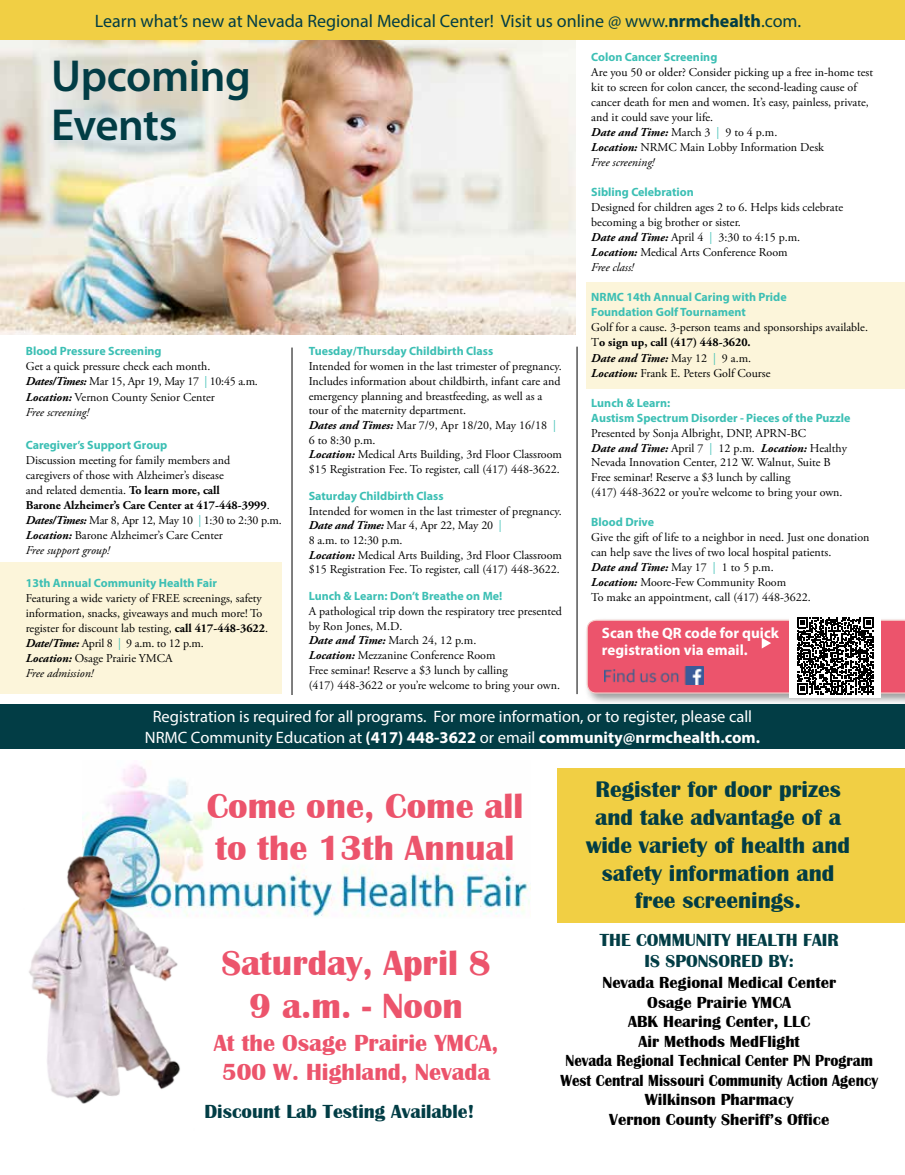
<style>
.page{position:relative;width:905px;height:1175px;background:#fff}
.page>*{position:absolute;margin:0;border:0;box-sizing:border-box;transform-origin:0 0}
.t1{font:600 45px/49.5px "Myriad Pro";letter-spacing:-.01em;color:#023d45}
.t2{font:700 36px/42px "Britannic";color:#ec546c}
.t3{font:700 24px/28.8px "Britannic";color:#ec546c;text-align:center}
.t4{font:700 23.25px/27.9px "Britannic";color:#023d45;text-align:center}
.t5{font:700 19.5px "Britannic";color:#023d45}
.t6{font:18px "Myriad Pro";color:#023d45}
.t7{font:700 18px/21px "Britannic";color:#023d45;text-align:center}
.t8{font:700 16.5px/19.5px "Britannic";color:#000;text-align:center}
.t9{font:16.5px/21px "Myriad Pro";color:#fff;text-align:center}
.t10{font:700 15px/16.5px "Myriad Pro";color:#fff}
.t11{font:12px/15px "Adobe Garamond Pro";color:#000}
.t12{font:700 12px/15px "Myriad Pro";color:#3cbfb4}
.s1{font-weight:700}
.s2{font-weight:700;font-style:italic}
.s3{color:#3cbfb4}
.s4{font-style:italic}
</style>
<div class="page">
<div style="left:557px;top:767px;width:347px;height:155px;background:#f1cf44"></div>
<img style="left:83px;top:764px;width:447px;height:153px">
<div style="left:0;top:562px;width:282px;height:132px;background:#fcf5da"></div>
<div style="left:586px;top:282px;width:318px;height:106px;background:#fcf5da"></div>
<div style="left:583px;top:616px;width:321px;height:89px;background:#000;opacity:.4"></div>
<div style="left:0;top:704px;width:904px;height:45px;background:#023d45"></div>
<img style="left:0;top:40px;width:575px;height:294px">
<hr style="left:576px;top:346px;width:1px;height:348px;background:#000">
<div style="left:0;top:0;width:904px;height:40px;background:#f1cf44"></div>
<hr style="left:291px;top:347px;width:1px;height:348px;background:#000">
<div style="left:789px;top:614px;width:91px;height:83px;background:#fff"></div>
<svg style="left:586px;top:617px;width:318px;height:77px"></svg>
<img style="left:29px;top:821px;width:175px;height:283px">
<h3 class="t6" style="left:95px;top:10px;width:708px">Learn what’s new at Nevada Regional Medical Center! Visit us online @ www.<span class="s1">nrmchealth</span>.com.</h3>
<h1 class="t1" style="left:51px;top:50px;width:201px">Upcoming<br>Events</h1>
<p class="t12" style="left:26px;top:343px;width:137px">Blood Pressure Screening</p>
<p class="t11" style="left:26px;top:359px;width:234px">Get a quick pressure check each month.<br><span class="s2">Dates/Times:</span> Mar 15, Apr 19, May 17 <span class="s3">|</span> 10:45 a.m.<br><span class="s2">Location:</span> Vernon County Senior Center<br><span class="s4">Free screening!</span></p>
<p class="t12" style="left:26px;top:436px;width:143px">Caregiver’s Support Group</p>
<p class="t11" style="left:26px;top:452px;width:257px">Discussion meeting for family members and<br>caregivers of those with Alzheimer’s disease<br>and related dementia. <span class="s1">To learn more, call<br>Barone Alzheimer’s Care Center at 417-448-3999</span>.<br><span class="s2">Dates/Times:</span> Mar 8, Apr 12, May 10 <span class="s3">|</span> 1:30 to 2:30 p.m.<br><span class="s2">Location:</span> Barone Alzheimer’s Care Center<br><span class="s4">Free support group!</span></p>
<p class="t12" style="left:26px;top:574px;width:193px">13th Annual Community Health Fair</p>
<p class="t11" style="left:26px;top:590px;width:244px">Featuring a wide variety of FREE screenings, safety information, snacks, giveaways and much more! To register for discount lab testing, <span class="s1">call 417-448-3622</span>.<br><span class="s2">Date/Time:</span> April 8 <span class="s3">|</span> 9 a.m. to 12 p.m.<br><span class="s2">Location:</span> Osage Prairie YMCA<br><span class="s4">Free admission!</span></p>
<p class="t12" style="left:309px;top:343px;width:186px">Tuesday/Thursday Childbirth Class</p>
<p class="t11" style="left:309px;top:359px;width:255px">Intended for women in the last trimester of pregnancy.<br>Includes information about childbirth, infant care and emergency planning and breastfeeding, as well as a tour of the maternity department.<br><span class="s2">Dates and Times:</span> Mar 7/9, Apr 18/20, May 16/18 <span class="s3">| </span>6 to 8:30 p.m.<br><span class="s2">Location:</span> Medical Arts Building, 3rd Floor Classroom $15 Registration Fee. To register, call (417) 448-3622.</p>
<p class="t12" style="left:309px;top:488px;width:136px">Saturday Childbirth Class</p>
<p class="t11" style="left:309px;top:504px;width:255px">Intended for women in the last trimester of pregnancy.<br><span class="s2">Date and Time:</span> Mar 4, Apr 22, May 20 <span class="s3">|<br></span>8 a.m. to 12:30 p.m.<br><span class="s2">Location:</span> Medical Arts Building, 3rd Floor Classroom $15 Registration Fee. To register, call (417) 448-3622.</p>
<p class="t12" style="left:309px;top:588px;width:195px">Lunch &amp; Learn: Don’t Breathe on Me!</p>
<p class="t11" style="left:309px;top:604px;width:255px">A pathological trip down the respiratory tree presented by Ron Jones, M.D.<br><span class="s2">Date and Time:</span> March 24, 12 p.m.<br><span class="s2">Location:</span> Mezzanine Conference Room<br>Free seminar! Reserve a $3 lunch by calling<br>(417) 448-3622 or you’re welcome to bring your own.</p>
<p class="t12" style="left:591px;top:49px;width:127px">Colon Cancer Screening</p>
<p class="t11" style="left:591px;top:65px;width:283px">Are you 50 or older? Consider picking up a free in-home test kit to screen for colon cancer, the second-leading cause of cancer death for men and women. It’s easy, painless, private, and it could save your life.<br><span class="s2">Date and Time:</span> March 3 <span class="s3">|</span> 9 to 4 p.m.<br><span class="s2">Location:</span> NRMC Main Lobby Information Desk<br><span class="s4">Free screening!</span></p>
<p class="t12" style="left:591px;top:184px;width:104px">Sibling Celebration</p>
<p class="t11" style="left:591px;top:200px;width:253px">Designed for children ages 2 to 6. Helps kids celebrate becoming a big brother or sister.<br><span class="s2">Date and Time:</span> April 4 <span class="s3">|</span> 3:30 to 4:15 p.m.<br><span class="s2">Location:</span> Medical Arts Conference Room<br><span class="s4">Free class!</span></p>
<p class="t12" style="left:591px;top:289px;width:197px">NRMC 14th Annual Caring with Pride<br>Foundation Golf Tournament</p>
<p class="t11" style="left:591px;top:320px;width:278px">Golf for a cause. 3-person teams and sponsorships available.<br>T<span class="s1">o sign up, call (417) 448-3620.<br></span><span class="s2">Date and Time:</span> May 12 <span class="s3">|</span> 9 a.m.<br><span class="s2">Location:</span> Frank E. Peters Golf Course</p>
<p class="t12" style="left:591px;top:394px;width:260px">Lunch &amp; Learn:<br>Austism Spectrum Disorder - Pieces of the Puzzle</p>
<p class="t11" style="left:591px;top:426px;width:257px">Presented by Sonja Albright, DNP, APRN-BC<br><span class="s2">Date and Time:</span> April 7 <span class="s3">|</span> 12 p.m. <span class="s2">Location:</span> Healthy Nevada Innovation Center, 212 W. Walnut, Suite B Free seminar! Reserve a $3 lunch by calling<br>(417) 448-3622 or you’re welcome to bring your own.</p>
<p class="t12" style="left:591px;top:514px;width:64px">Blood Drive</p>
<p class="t11" style="left:591px;top:530px;width:280px">Give the gift of life to a neighbor in need. Just one donation can help save the lives of two local hospital patients.<br><span class="s2">Date and Time:</span> May 17 <span class="s3">|</span> 1 to 5 p.m.<br><span class="s2">Location:</span> Moore-Few Community Room<br>To make an appointment, call (417) 448-3622.</p>
<p class="t10" style="left:602px;top:624px;width:178px">Scan the QR code for quick registration via email.</p>
<h3 class="t9" style="left:145px;top:706px;width:616px">Registration is required for all programs. For more information, or to register, please call<br>NRMC Community Education at <span class="s1">(417) 448-3622</span> or email <span class="s1">community@nrmchealth.com.</span></h3>
<h2 class="t2" style="left:207px;top:785px;width:318px">Come one, Come all to the 13th Annual</h2>
<h2 class="t2" style="left:221px;top:941px;width:271px;line-height:43.2px;text-align:center">Saturday, April 8<br>9 a.m. - Noon</h2>
<h3 class="t3" style="left:214px;top:1029px;width:286px">At the Osage Prairie YMCA,<br>500 W. Highland, Nevada</h3>
<h3 class="t5" style="left:204px;top:1100px;width:271px">Discount Lab Testing Available!</h3>
<h3 class="t4" style="left:586px;top:775px;width:265px">Register for door prizes and take advantage of a wide variety of health and safety information and free screenings.</h3>
<h3 class="t7" style="left:599px;top:929px;width:240px">THE COMMUNITY HEALTH FAIR<br>IS SPONSORED BY:</h3>
<p class="t8" style="left:560px;top:973px;width:319px">Nevada Regional Medical Center<br>Osage Prairie YMCA<br>ABK Hearing Center, LLC<br>Air Methods MedFlight<br>Nevada Regional Technical Center PN Program<br>West Central Missouri Community Action Agency<br>Wilkinson Pharmacy<br>Vernon County Sheriff’s Office</p>
</div>
